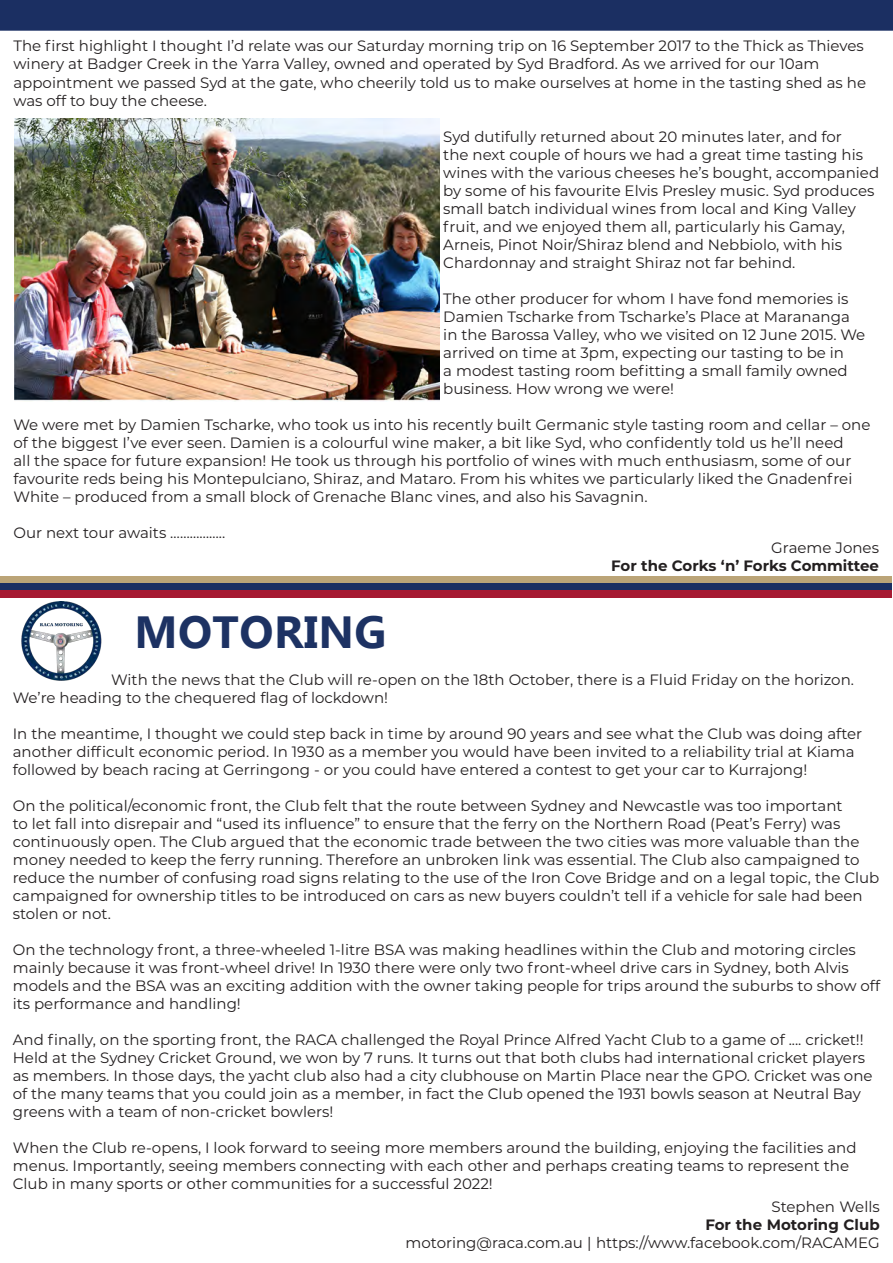
<style>
.page{position:relative;width:893px;height:1263px;background:#fff}
.page>*{position:absolute;margin:0;border:0;box-sizing:border-box;transform-origin:0 0}
.title_serif{font:700 45px "Myanmar Text";letter-spacing:.01em;color:#1d3263}
.Normal_copy{font:15px/18px "Montserrat";color:#231f20}
.Normal_copy-2{font:700 15px "Montserrat";color:#231f20}
</style>
<div class="page">
<div style="left:0;top:0;width:893px;height:31px;background:#1b2f62"></div>
<img style="left:21px;top:601px;width:81px;height:80px">
<div style="left:0;top:576px;width:891px;height:7px;background:#bba477"></div>
<div style="left:0;top:583px;width:891px;height:8px;background:#1b2f62"></div>
<div style="left:0;top:591px;width:891px;height:7px;background:#a61a32"></div>
<img style="left:15px;top:118px;width:424px;height:283px">
<p class="Normal_copy" style="left:13px;top:37px;width:854px">The first highlight I thought I’d relate was our Saturday morning trip on 16 September 2017 to the Thick as Thieves winery at Badger Creek in the Yarra Valley, owned and operated by Syd Bradford. As we arrived for our 10am appointment we passed Syd at the gate, who cheerily told us to make ourselves at home in the tasting shed as he was off to buy the cheese.</p>
<p class="Normal_copy" style="left:443px;top:127px;width:437px">Syd dutifully returned about 20 minutes later, and for<br>the next couple of hours we had a great time tasting his wines with the various cheeses he’s bought, accompanied by some of his favourite Elvis Presley music. Syd produces small batch individual wines from local and King Valley fruit, and we enjoyed them all, particularly his Gamay, Arneis, Pinot Noir/Shiraz blend and Nebbiolo, with his Chardonnay and straight Shiraz not far behind.</p>
<p class="Normal_copy" style="left:443px;top:289px;width:423px">The other producer for whom I have fond memories is Damien Tscharke from Tscharke’s Place at Marananga in the Barossa Valley, who we visited on 12 June 2015. We arrived on time at 3pm, expecting our tasting to be in<br>a modest tasting room befitting a small family owned business. How wrong we were!</p>
<p class="Normal_copy" style="left:13px;top:415px;width:858px">We were met by Damien Tscharke, who took us into his recently built Germanic style tasting room and cellar – one of the biggest I’ve ever seen. Damien is a colourful wine maker, a bit like Syd, who confidently told us he’ll need<br>all the space for future expansion! He took us through his portfolio of wines with much enthusiasm, some of our favourite reds being his Montepulciano, Shiraz, and Mataro. From his whites we particularly liked the Gnadenfrei White – produced from a small block of Grenache Blanc vines, and also his Savagnin.</p>
<p class="Normal_copy" style="left:13px;top:523px;width:213px">Our next tour awaits ……………..</p>
<p class="title_serif" style="left:135px;top:606px;width:254px">MOTORING</p>
<p class="Normal_copy" style="left:771px;top:538px;width:109px">Graeme Jones</p>
<p class="Normal_copy-2" style="left:611px;top:555px;width:269px">For the Corks ‘n’ Forks Committee</p>
<p class="Normal_copy" style="left:13px;top:670px;width:843px;text-indent:98px">With the news that the Club will re-open on the 18th October, there is a Fluid Friday on the horizon.<br>We’re heading to the chequered flag of lockdown!</p>
<p class="Normal_copy" style="left:13px;top:724px;width:851px">In the meantime, I thought we could step back in time by around 90 years and see what the Club was doing after another difficult economic period. In 1930 as a member you would have been invited to a reliability trial at Kiama followed by beach racing at Gerringong - or you could have entered a contest to get your car to Kurrajong!</p>
<p class="Normal_copy" style="left:13px;top:796px;width:868px">On the political/economic front, the Club felt that the route between Sydney and Newcastle was too important<br>to let fall into disrepair and “used its influence” to ensure that the ferry on the Northern Road (Peat’s Ferry) was continuously open. The Club argued that the economic trade between the two cities was more valuable than the money needed to keep the ferry running. Therefore an unbroken link was essential. The Club also campaigned to reduce the number of confusing road signs relating to the use of the Iron Cove Bridge and on a legal topic, the Club campaigned for ownership titles to be introduced on cars as new buyers couldn’t tell if a vehicle for sale had been stolen or not.</p>
<p class="Normal_copy" style="left:13px;top:940px;width:869px">On the technology front, a three-wheeled 1-litre BSA was making headlines within the Club and motoring circles mainly because it was front-wheel drive! In 1930 there were only two front-wheel drive cars in Sydney, both Alvis models and the BSA was an exciting addition with the owner taking people for trips around the suburbs to show off its performance and handling!</p>
<p class="Normal_copy" style="left:13px;top:1030px;width:861px">And finally, on the sporting front, the RACA challenged the Royal Prince Alfred Yacht Club to a game of .... cricket!!<br>Held at the Sydney Cricket Ground, we won by 7 runs. It turns out that both clubs had international cricket players as members. In those days, the yacht club also had a city clubhouse on Martin Place near the GPO. Cricket was one of the many teams that you could join as a member, in fact the Club opened the 1931 bowls season at Neutral Bay greens with a team of non-cricket bowlers!</p>
<p class="Normal_copy" style="left:13px;top:1138px;width:845px">When the Club re-opens, I look forward to seeing more members around the building, enjoying the facilities and menus. Importantly, seeing members connecting with each other and perhaps creating teams to represent the<br>Club in many sports or other communities for a successful 2022!</p>
<p class="Normal_copy" style="left:771px;top:1197px;width:110px">Stephen Wells</p>
<p class="Normal_copy-2" style="left:705px;top:1214px;width:176px">For the Motoring Club</p>
<p class="Normal_copy" style="left:406px;top:1233px;width:476px">motoring@raca.com.au | https://www.facebook.com/RACAMEG</p>
</div>
